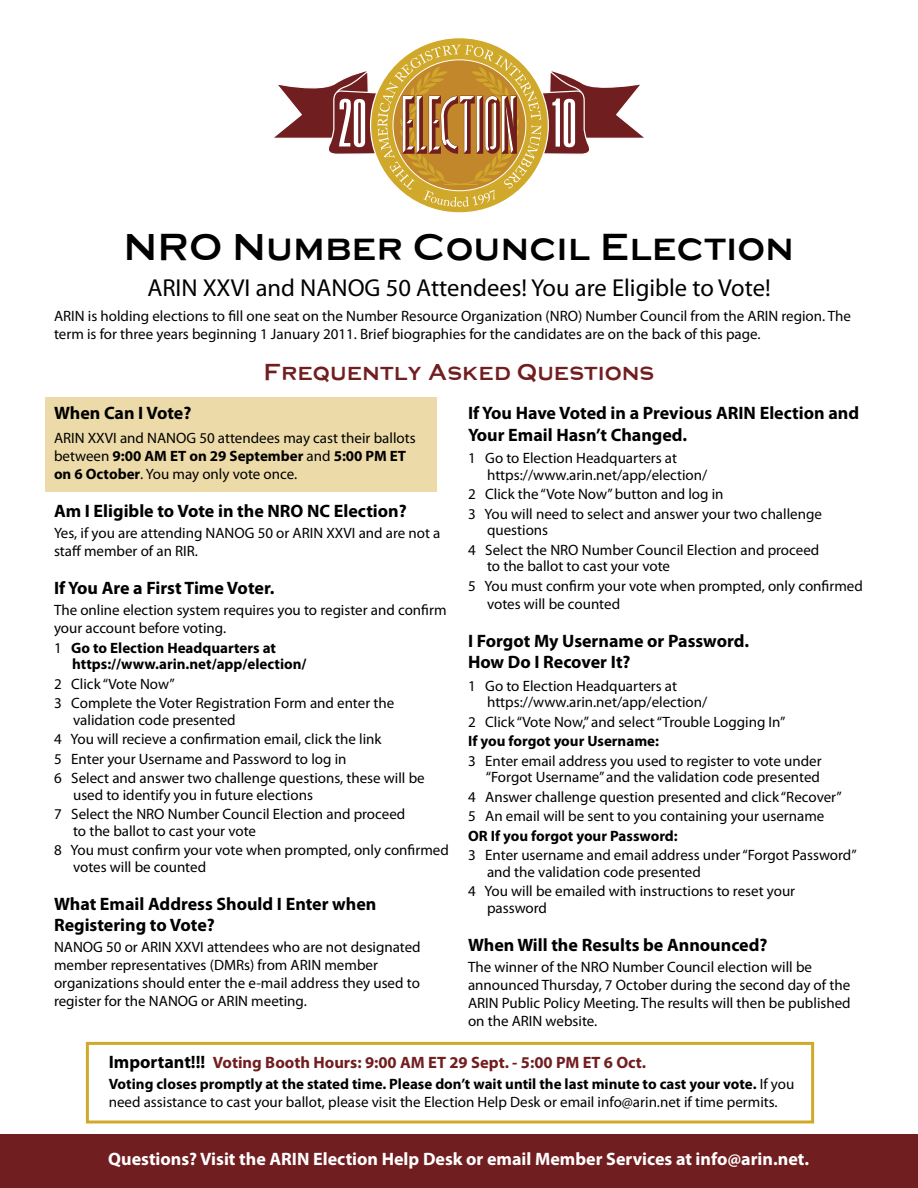
<style>
.page{position:relative;width:918px;height:1188px;background:#fff}
.page>*{position:absolute;margin:0;border:0;box-sizing:border-box;transform-origin:0 0}
.t1{font:67.2px "Droid";color:#fff}
.t2{font:39px "Media Gothic";color:#000}
.t3{font:24.6px "Myriad Pro";color:#000}
.t4{font:24px "Media Gothic";color:#711e20}
.t5{font:700 18px/21.6px "Myriad Pro";color:#000}
.t6{font:700 18px "Myriad Pro";color:#fff}
.t7{font:700 16.5px "Myriad Pro";color:#711e20}
.t8{font:15px/18px "Myriad Pro";color:#000}
.t9{font:700 15px/16.5px "Myriad Pro";color:#000}
.s1{font-size:18px;color:#000}
.s2{font-weight:700}
.s3{font-weight:400}
</style>
<div class="page">
<div style="left:45px;top:398px;width:391px;height:94px;background:#ecdba8"></div>
<div style="left:0;top:1135px;width:918px;height:53px;background:#711e20"></div>
<svg style="left:274px;top:45px;width:370px;height:162px"></svg>
<div style="left:86px;top:1042px;width:728px;height:81px;border:3px solid #d1a92a"></div>
<h1 class="t1" style="left:552px;top:93px;width:27px">10</h1>
<h2 class="t2" style="left:124px;top:225px;width:672px">NRO Number Council Election</h2>
<h3 class="t3" style="left:147px;top:272px;width:625px">ARIN XXVI and NANOG 50 Attendees! You are Eligible to Vote!</h3>
<p class="t8" style="left:54px;top:306px;width:799px">ARIN is holding elections to fill one seat on the Number Resource Organization (NRO) Number Council from the ARIN region. The term is for three years beginning 1 January 2011. Brief biographies for the candidates are on the back of this page.</p>
<h3 class="t4" style="left:264px;top:359px;width:392px">Frequently Asked Questions</h3>
<p class="t5" style="left:468px;top:402px;width:393px">If You Have Voted in a Previous ARIN Election and<br>Your Email Hasn’t Changed.</p>
<p class="t8" style="left:487px;top:450px;width:222px;line-height:16.5px;text-indent:-19px">1 Go to Election Headquarters at https://www.arin.net/app/election/</p>
<p class="t8" style="left:468px;top:484px;width:356px;line-height:19.5px">2 Click the “Vote Now” button and log in<br>3 You will need to select and answer your two challenge</p>
<p class="t8" style="left:468px;top:520px;width:353px;line-height:19.5px;text-indent:19px">questions<br>4 Select the NRO Number Council Election and proceed</p>
<p class="t8" style="left:468px;top:556px;width:396px;line-height:19.5px;text-indent:19px">to the ballot to cast your vote<br>5 You must confirm your vote when prompted, only confirmed</p>
<p class="t8" style="left:487px;top:594px;width:135px">votes will be counted</p>
<p class="t5" style="left:468px;top:629px;width:283px">I Forgot My Username or Password.<br>How Do I Recover It?</p>
<p class="t8" style="left:487px;top:677px;width:222px;line-height:16.5px;text-indent:-19px">1 Go to Election Headquarters at https://www.arin.net/app/election/</p>
<p class="t8" style="left:468px;top:713px;width:319px">2 Click “Vote Now,” and select “Trouble Logging In”</p>
<p class="t9" style="left:468px;top:733px;width:193px">If you forgot your Username:</p>
<p class="t8" style="left:468px;top:752px;width:355px;line-height:16.5px;text-align:right">3 Enter email address you used to register to vote under “Forgot Username” and the validation code presented</p>
<p class="t8" style="left:468px;top:787px;width:375px;line-height:19.5px">4 Answer challenge question presented and click “Recover”<br>5 An email will be sent to you containing your username</p>
<p class="t9" style="left:468px;top:827px;width:211px">OR If you forgot your Password:</p>
<p class="t8" style="left:487px;top:847px;width:371px;line-height:16.5px;text-indent:-19px">3 Enter username and email address under “Forgot Password” and the validation code presented</p>
<p class="t8" style="left:487px;top:883px;width:310px;line-height:16.5px;text-indent:-19px">4 You will be emailed with instructions to reset your password</p>
<p class="t5" style="left:468px;top:933px;width:301px">When Will the Results be Announced?</p>
<p class="t8" style="left:468px;top:958px;width:384px">The winner of the NRO Number Council election will be announced Thursday, 7 October during the second day of the ARIN Public Policy Meeting. The results will then be published on the ARIN website.</p>
<p class="t7" style="left:109px;top:1052px;width:539px"><span class="s1">Important!!!</span> Voting Booth Hours: 9:00 AM ET 29 Sept. - 5:00 PM ET 6 Oct.</p>
<p class="t8" style="left:109px;top:1075px;width:687px"><span class="s2">Voting closes promptly at the stated time. Please don’t wait until the last minute to cast your vote.</span> If you need assistance to cast your ballot, please visit the Election Help Desk or email info@arin.net if time permits.</p>
<p class="t5" style="left:54px;top:402px;width:139px">When Can I Vote?</p>
<p class="t8" style="left:54px;top:429px;width:363px">ARIN XXVI and NANOG 50 attendees may cast their ballots between <span class="s2">9:00 AM ET on 29 September</span> and <span class="s2">5:00 PM ET on 6 October</span>. You may only vote once.</p>
<p class="t5" style="left:54px;top:500px;width:354px">Am I Eligible to Vote in the NRO NC Election?</p>
<p class="t8" style="left:54px;top:524px;width:388px">Yes, if you are attending NANOG 50 or ARIN XXVI and are not a staff member of an RIR.</p>
<p class="t5" style="left:54px;top:577px;width:222px">If You Are a First Time Voter.</p>
<p class="t8" style="left:54px;top:601px;width:394px">The online election system requires you to register and confirm your account before voting.</p>
<p class="t9" style="left:72px;top:639px;width:236px;text-indent:-18px"><span class="s3">1</span> Go to Election Headquarters at https://www.arin.net/app/election/</p>
<p class="t8" style="left:54px;top:674px;width:342px;line-height:19.5px">2 Click “Vote Now”<br>3 Complete the Voter Registration Form and enter the</p>
<p class="t8" style="left:54px;top:710px;width:372px;line-height:19.5px;text-indent:19px">validation code presented<br>4 You will recieve a confirmation email, click the link<br>5 Enter your Username and Password to log in<br>6 Select and answer two challenge questions, these will be</p>
<p class="t8" style="left:54px;top:785px;width:353px;line-height:19.5px;text-indent:19px">used to identify you in future elections<br>7 Select the NRO Number Council Election and proceed</p>
<p class="t8" style="left:54px;top:821px;width:396px;line-height:19.5px;text-indent:19px">to the ballot to cast your vote<br>8 You must confirm your vote when prompted, only confirmed</p>
<p class="t8" style="left:73px;top:857px;width:135px">votes will be counted</p>
<p class="t5" style="left:54px;top:892px;width:324px">What Email Address Should I Enter when<br>Registering to Vote?</p>
<p class="t8" style="left:54px;top:938px;width:368px">NANOG 50 or ARIN XXVI attendees who are not designated member representatives (DMRs) from ARIN member organizations should enter the e-mail address they used to register for the NANOG or ARIN meeting.</p>
<p class="t6" style="left:108px;top:1147px;width:702px">Questions? Visit the ARIN Election Help Desk or email Member Services at info@arin.net.</p>
</div>
